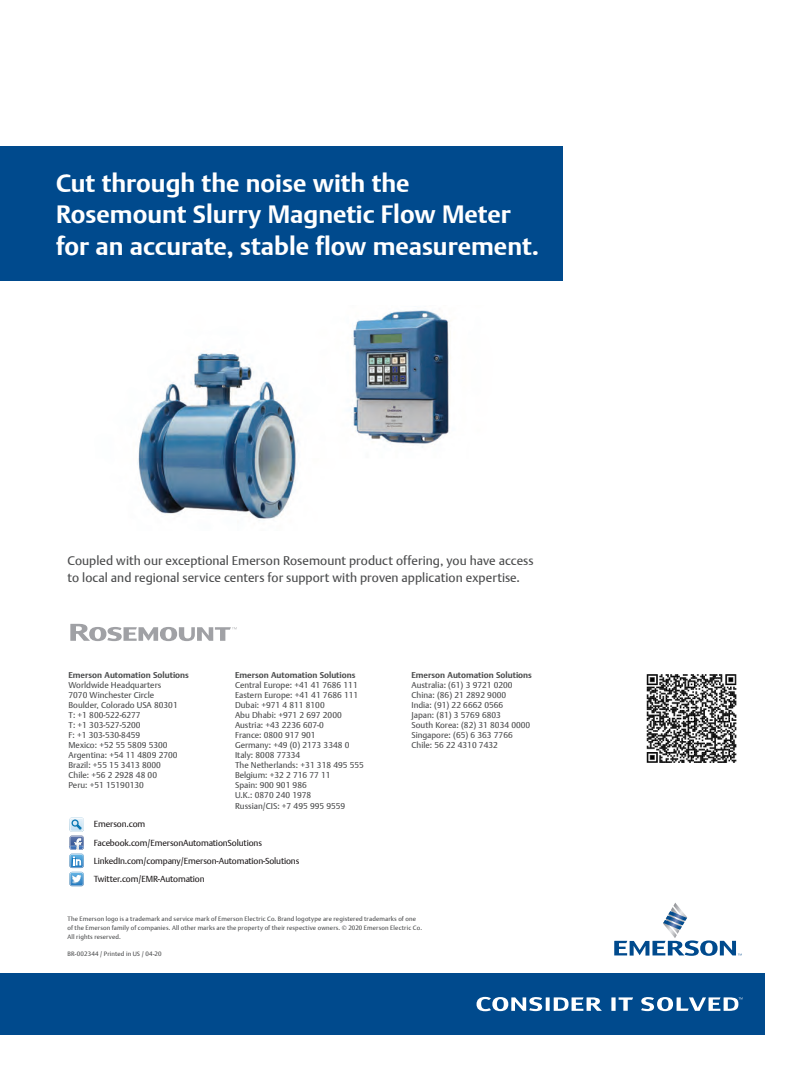
<style>
.page{position:relative;width:810px;height:1080px;background:#fff}
.page>*{position:absolute;margin:0;border:0;box-sizing:border-box;transform-origin:0 0}
.t1{font:700 25px/31.2px "DTL Argo CT";color:#fff}
.t2{font:12.5px/17.5px "DTL Argo CT";letter-spacing:.005em;color:#4b4c4d}
.BODY{font:8.75px "DTL Argo CT";letter-spacing:-.015em;color:#231f20}
.t3{font:8.5px/10px "DTL Argo CT";color:#4b4c4d}
.t4{font:700 8.5px/10px "DTL Argo CT";color:#4b4c4d}
.BODY-2{font:6.25px/8.8px "DTL Argo CT";letter-spacing:.025em;color:#4b4c4d}
.s1{font-weight:400}
</style>
<div class="page">
<div style="left:0;top:146px;width:562px;height:135px;background:#004a8d"></div>
<svg style="left:70px;top:818px;width:14px;height:68px"></svg>
<div style="left:0;top:973px;width:765px;height:62px;background:#004a8d"></div>
<svg style="left:611px;top:997px;width:22px;height:14px"></svg>
<svg style="left:477px;top:997px;width:125px;height:14px"></svg>
<svg style="left:641px;top:997px;width:101px;height:14px"></svg>
<svg style="left:614px;top:902px;width:128px;height:54px"></svg>
<img style="left:137px;top:310px;width:314px;height:211px">
<svg style="left:70px;top:624px;width:167px;height:17px"></svg>
<img style="left:646px;top:674px;width:91px;height:89px">
<p class="t1" style="left:56px;top:168px;width:484px">Cut through the noise with the<br>Rosemount Slurry Magnetic Flow Meter for an accurate, stable flow measurement.</p>
<p class="t2" style="left:68px;top:552px;width:468px">Coupled with our exceptional Emerson Rosemount product offering, you have access to local and regional service centers for support with proven application expertise.</p>
<p class="t4" style="left:68px;top:670px;width:122px">Emerson Automation Solutions<br><span class="s1">Worldwide Headquarters</span></p>
<p class="t3" style="left:68px;top:690px;width:87px">7070 Winchester Circle</p>
<p class="t3" style="left:68px;top:700px;width:111px">Boulder, Colorado USA 80301</p>
<p class="t3" style="left:68px;top:710px;width:74px">T: +1 800-522-6277</p>
<p class="t3" style="left:68px;top:720px;width:74px">T: +1 303-527-5200</p>
<p class="t3" style="left:68px;top:730px;width:73px">F: +1 303-530-8459</p>
<p class="t3" style="left:68px;top:740px;width:111px">Mexico: +52 55 5809 5300<br>Argentina: +54 11 4809 2700<br>Brazil: +55 15 3413 8000</p>
<p class="t3" style="left:68px;top:770px;width:90px">Chile: +56 2 2928 48 00</p>
<p class="t3" style="left:68px;top:780px;width:77px">Peru: +51 15190130</p>
<p class="t4" style="left:235px;top:670px;width:124px">Emerson Automation Solutions<br><span class="s1">Central Europe: +41 41 7686 111</span></p>
<p class="t3" style="left:235px;top:690px;width:125px">Eastern Europe: +41 41 7686 111</p>
<p class="t3" style="left:235px;top:700px;width:91px">Dubai: +971 4 811 8100</p>
<p class="t3" style="left:235px;top:710px;width:108px">Abu Dhabi: +971 2 697 2000</p>
<p class="t3" style="left:235px;top:720px;width:91px">Austria: +43 2236 607-0</p>
<p class="t3" style="left:235px;top:730px;width:82px">France: 0800 917 901</p>
<p class="t3" style="left:235px;top:740px;width:116px">Germany: +49 (0) 2173 3348 0</p>
<p class="t3" style="left:235px;top:750px;width:67px">Italy: 8008 77334</p>
<p class="t3" style="left:235px;top:760px;width:130px">The Netherlands: +31 318 495 555</p>
<p class="t3" style="left:235px;top:770px;width:97px">Belgium: +32 2 716 77 11</p>
<p class="t3" style="left:235px;top:780px;width:73px">Spain: 900 901 986</p>
<p class="t3" style="left:235px;top:790px;width:78px">U.K.: 0870 240 1978</p>
<p class="t3" style="left:235px;top:801px;width:112px">Russian/CIS: +7 495 995 9559</p>
<p class="BODY" style="left:94px;top:819px;width:53px">Emerson.com</p>
<p class="BODY" style="left:94px;top:837px;width:170px">Facebook.com/EmersonAutomationSolutions</p>
<p class="BODY" style="left:94px;top:855px;width:207px">LinkedIn.com/company/Emerson-Automation-Solutions</p>
<p class="BODY" style="left:94px;top:874px;width:112px">Twitter.com/EMR-Automation</p>
<p class="t4" style="left:411px;top:670px;width:122px">Emerson Automation Solutions<br><span class="s1">Australia: (61) 3 9721 0200</span></p>
<p class="t3" style="left:411px;top:690px;width:96px">China: (86) 21 2892 9000</p>
<p class="t3" style="left:411px;top:700px;width:93px">India: (91) 22 6662 0566</p>
<p class="t3" style="left:411px;top:710px;width:91px">Japan: (81) 3 5769 6803</p>
<p class="t3" style="left:411px;top:720px;width:120px">South Korea: (82) 31 8034 0000</p>
<p class="t3" style="left:411px;top:730px;width:103px">Singapore: (65) 6 363 7766</p>
<p class="t3" style="left:411px;top:740px;width:88px">Chile: 56 22 4310 7432</p>
<p class="BODY-2" style="left:68px;top:915px;width:356px">The Emerson logo is a trademark and service mark of Emerson Electric Co. Brand logotype are registered trademarks of one of the Emerson family of companies. All other marks are the property of their respective owners. © 2020 Emerson Electric Co.<br>All rights reserved.</p>
<p class="BODY-2" style="left:68px;top:950px;width:96px">BR-002344 / Printed in US / 04-20</p>
</div>
